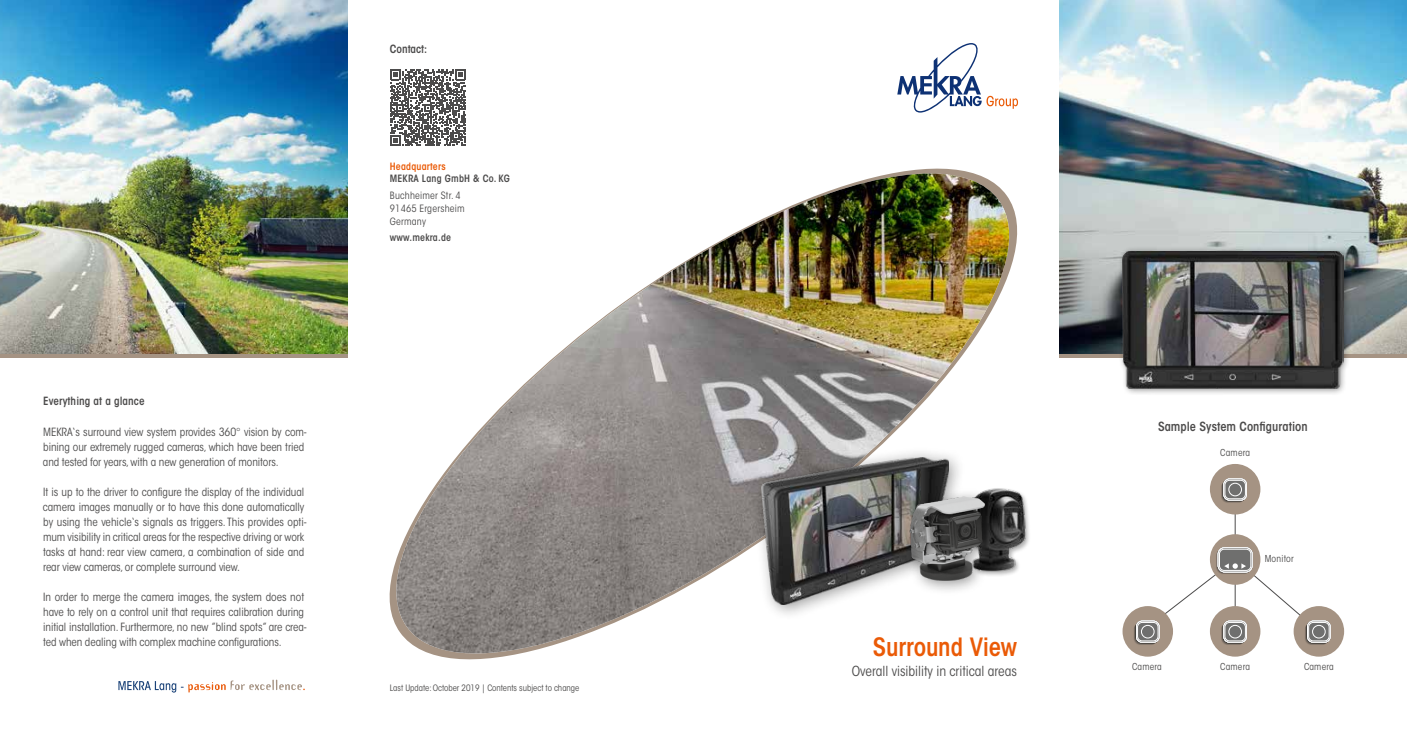
<style>
.page{position:relative;width:1407px;height:745px;background:#fff}
.page>*{position:absolute;margin:0;border:0;box-sizing:border-box;transform-origin:0 0}
.t1{font:600 condensed 25px "ITC Avant Garde Std";letter-spacing:-.01em;color:#ea5a06}
.t2{font:condensed 13.75px "ITC Avant Garde Std";color:#4c4b4b}
.t3{font:600 condensed 12.5px "ITC Avant Garde Std";color:#4c4b4b}
.t4{font:condensed 11.25px/15px "ITC Avant Garde Std";letter-spacing:-.005em;color:#4c4b4b}
.t5{font:600 condensed 11.25px "ITC Avant Garde Std";letter-spacing:.005em;color:#4c4b4b}
.t6{font:condensed 10px/12.9px "ITC Avant Garde Std";letter-spacing:.02em;color:#4c4b4b}
.t7{font:600 condensed 10px "ITC Avant Garde Std";letter-spacing:.02em;color:#4c4b4b}
.t8{font:600 condensed 10px "ITC Avant Garde Std";letter-spacing:.02em;color:#ea5a06}
.t9{font:condensed 9.5px "ITC Avant Garde Std";letter-spacing:.02em;color:#4c4b4b}
.t10{font:condensed 8.75px "ITC Avant Garde Std";color:#4c4b4b}
</style>
<div class="page">
<img style="left:389px;top:173px;width:640px;height:487px">
<div style="left:751px;top:446px;width:214px;height:174px;background:#000;opacity:.4"></div>
<img style="left:762px;top:457px;width:187px;height:146px">
<div style="left:900px;top:487px;width:98px;height:108px;background:#000;opacity:.4"></div>
<img style="left:899px;top:487px;width:96px;height:102px">
<img style="left:0;top:0;width:347px;height:354px">
<hr style="left:0;top:354px;width:347px;height:3px;background:#a59383">
<img style="left:1059px;top:0;width:348px;height:354px">
<hr style="left:1059px;top:354px;width:348px;height:3px;background:#a59383">
<div style="left:1117px;top:246px;width:234px;height:150px;background:#000;opacity:.4"></div>
<img style="left:1122px;top:251px;width:222px;height:138px">
<hr style="left:1235px;top:483px;width:1px;height:161px;background:#4c4b4b">
<div style="left:1210px;top:463px;width:50px;height:51px;background:#a59383;border-radius:50%"></div>
<div style="left:1220px;top:481px;width:24px;height:22px;border:1px solid #3b3b3a;border-radius:6px"></div>
<div style="left:1221px;top:481px;width:23px;height:21px;background:#71685d;border-radius:6px"></div>
<div style="left:1221px;top:480px;width:24px;height:22px;border:1px solid #2f2e2e;border-radius:6px"></div>
<div style="left:1222px;top:479px;width:24px;height:22px;border:1px solid #1c1c1b;border-radius:6px"></div>
<div style="left:1223px;top:479px;width:23px;height:22px;border:1px solid #161615;border-radius:6px"></div>
<svg style="left:1224px;top:478px;width:22px;height:22px"></svg>
<div style="left:1223px;top:478px;width:24px;height:22px;border:1px solid #fff;border-radius:6px"></div>
<div style="left:1224px;top:479px;width:21px;height:20px;border:1px solid #fff;border-radius:5px"></div>
<div style="left:1228px;top:482px;width:14px;height:14px;border:1px solid #fff;border-radius:50%"></div>
<div style="left:1293px;top:605px;width:51px;height:51px;background:#a59383;border-radius:50%"></div>
<div style="left:1304px;top:623px;width:24px;height:22px;border:1px solid #3b3b3a;border-radius:6px"></div>
<div style="left:1304px;top:623px;width:24px;height:21px;border:1px solid #393938;border-radius:6px"></div>
<div style="left:1305px;top:622px;width:24px;height:22px;border:1px solid #2f2e2e;border-radius:6px"></div>
<div style="left:1305px;top:622px;width:24px;height:21px;border:1px solid #2a2a29;border-radius:6px"></div>
<div style="left:1306px;top:621px;width:23px;height:22px;border:1px solid #1c1c1b;border-radius:6px"></div>
<div style="left:1306px;top:620px;width:24px;height:22px;border:1px solid #0f0f0f;border-radius:6px"></div>
<svg style="left:1307px;top:620px;width:23px;height:21px"></svg>
<div style="left:1307px;top:620px;width:23px;height:22px;border:1px solid #fff;border-radius:6px"></div>
<div style="left:1308px;top:621px;width:21px;height:19px;border:1px solid #fff;border-radius:5px"></div>
<div style="left:1312px;top:624px;width:13px;height:14px;border:1px solid #fff;border-radius:50%"></div>
<div style="left:1210px;top:605px;width:50px;height:51px;background:#a59383;border-radius:50%"></div>
<div style="left:1220px;top:623px;width:24px;height:22px;border:1px solid #3b3b3a;border-radius:6px"></div>
<div style="left:1221px;top:623px;width:23px;height:21px;background:#6e655d;border-radius:6px"></div>
<div style="left:1221px;top:622px;width:24px;height:22px;border:1px solid #2f2e2e;border-radius:6px"></div>
<div style="left:1222px;top:621px;width:23px;height:22px;background:#bdbcbc;border-radius:6px"></div>
<div style="left:1222px;top:621px;width:24px;height:22px;border:1px solid #1c1c1b;border-radius:6px"></div>
<div style="left:1223px;top:621px;width:23px;height:21px;background:#c3c3c2;border-radius:6px"></div>
<div style="left:1223px;top:620px;width:23px;height:22px;border:1px solid #080808;border-radius:6px"></div>
<div style="left:1224px;top:620px;width:22px;height:21px;background:#6f6f6e;border-radius:6px"></div>
<div style="left:1223px;top:620px;width:24px;height:22px;border:1px solid #fff;border-radius:6px"></div>
<div style="left:1224px;top:621px;width:21px;height:19px;border:1px solid #fff;border-radius:5px"></div>
<div style="left:1228px;top:624px;width:14px;height:14px;border:1px solid #fff;border-radius:50%"></div>
<div style="left:1122px;top:605px;width:51px;height:51px;background:#a59383;border-radius:50%"></div>
<div style="left:1133px;top:623px;width:23px;height:22px;border:1px solid #3b3b3a;border-radius:6px"></div>
<div style="left:1133px;top:622px;width:24px;height:22px;border:1px solid #373736;border-radius:6px"></div>
<div style="left:1134px;top:622px;width:24px;height:22px;border:1px solid #2f2e2e;border-radius:6px"></div>
<div style="left:1134px;top:622px;width:24px;height:21px;border:1px solid #2a2a29;border-radius:6px"></div>
<div style="left:1135px;top:621px;width:23px;height:22px;border:1px solid #1c1c1b;border-radius:6px"></div>
<div style="left:1135px;top:620px;width:24px;height:22px;border:1px solid #0f0f0f;border-radius:6px"></div>
<svg style="left:1136px;top:620px;width:23px;height:21px"></svg>
<div style="left:1136px;top:620px;width:23px;height:22px;border:1px solid #fff;border-radius:6px"></div>
<div style="left:1137px;top:621px;width:21px;height:19px;border:1px solid #fff;border-radius:5px"></div>
<div style="left:1141px;top:624px;width:13px;height:14px;border:1px solid #fff;border-radius:50%"></div>
<div style="left:1210px;top:534px;width:50px;height:50px;background:#a59383;border-radius:50%"></div>
<div style="left:1215px;top:549px;width:35px;height:25px;border:1px solid #565656;border-radius:7px"></div>
<div style="left:1216px;top:548px;width:35px;height:25px;border:1px solid #3d3d3c;border-radius:7px"></div>
<div style="left:1217px;top:547px;width:35px;height:25px;border:1px solid #0f0f0f;border-radius:7px"></div>
<div style="left:1218px;top:547px;width:34px;height:24px;background:#6f6f6e;border-radius:7px"></div>
<div style="left:1218px;top:547px;width:34px;height:25px;border:1px solid #fff;border-radius:7px"></div>
<div style="left:1219px;top:548px;width:32px;height:22px;border:1px solid #fff;border-radius:5px"></div>
<svg style="left:1156px;top:553px;width:154px;height:71px"></svg>
<svg style="left:897px;top:43px;width:121px;height:69px"></svg>
<svg style="left:390px;top:69px;width:76px;height:77px"></svg>
<svg style="left:118px;top:679px;width:187px;height:13px"></svg>
<p class="t5" style="left:43px;top:394px;width:103px">Everything at a glance</p>
<p class="t4" style="left:43px;top:423px;width:265px">MEKRA‘s surround view system provides 360° vision by com&shy;bining our extremely rugged cameras, which have been tried and tested for years, with a new generation of monitors.</p>
<p class="t4" style="left:43px;top:483px;width:265px">It is up to the driver to configure the display of the individual camera images manually or to have this done automatically by using the vehicle‘s signals as triggers. This provides opti&shy;mum visibility in critical areas for the respective driving or work tasks at hand: rear view camera, a combination of side and rear view cameras, or complete surround view.</p>
<p class="t4" style="left:43px;top:588px;width:265px">In order to merge the camera images, the system does not have to rely on a control unit that requires calibration during initial installation. Furthermore, no new ”blind spots” are crea&shy;ted when dealing with complex machine configurations.</p>
<p class="t5" style="left:390px;top:42px;width:39px">Contact:</p>
<p class="t8" style="left:390px;top:159px;width:57px">Headquarters</p>
<p class="t7" style="left:390px;top:172px;width:122px">MEKRA Lang GmbH &amp; Co. KG</p>
<p class="t6" style="left:390px;top:189px;width:76px">Buchheimer Str. 4<br>91465 Ergersheim<br>Germany</p>
<p class="t7" style="left:390px;top:231px;width:63px">www.mekra.de</p>
<p class="t10" style="left:390px;top:682px;width:191px">Last Update: October 2019 | Contents subject to change</p>
<h1 class="t1" style="left:873px;top:631px;width:146px">Surround View</h1>
<p class="t2" style="left:852px;top:662px;width:167px">Overall visibility in critical areas</p>
<p class="t3" style="left:1158px;top:419px;width:151px">Sample System Configuration</p>
<p class="t9" style="left:1220px;top:446px;width:31px">Camera</p>
<p class="t9" style="left:1264px;top:552px;width:30px">Monitor</p>
<p class="t9" style="left:1132px;top:660px;width:31px">Camera</p>
<p class="t9" style="left:1220px;top:660px;width:31px">Camera</p>
<p class="t9" style="left:1304px;top:660px;width:31px">Camera</p>
</div>
